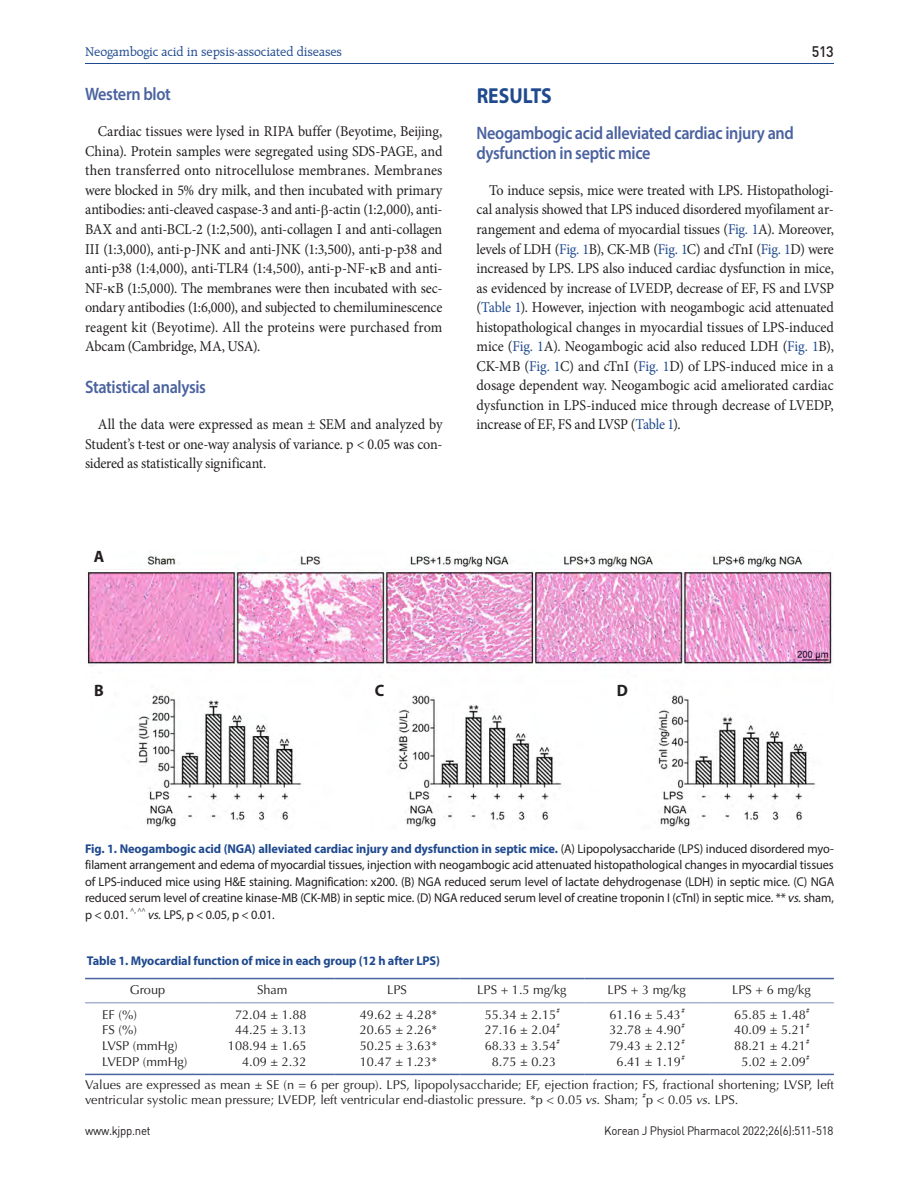
<style>
.page{position:relative;width:919px;height:1191px;background:#fff}
.page>*{position:absolute;margin:0;border:0;box-sizing:border-box;transform-origin:0 0}
.t1{font:700 21.75px "Myriad Pro";color:#204a8e;scale:.9 1}
.t2{font:600 18px/19.5px "Myriad Pro";letter-spacing:-.02em;color:#4a629f;scale:.9 1}
.t3{font:700 16.5px "Myriad Pro";color:#231f20}
.t4{font:15px/19.5px "Minion Pro";letter-spacing:-.005em;color:#231f20;text-align:justify;scale:.94 1}
.t5{font:15px "Dinmed";color:#231f20;scale:.95 1}
.t6{font:13.5px "Raleigh BT";letter-spacing:-.01em;color:#204a8e}
.t7{font:12.75px/16.5px "Myriad Pro";letter-spacing:-.01em;color:#231f20;text-align:justify}
.t8{font:12.75px/15px "Optima LT Std";color:#231f20}
.t9{font:700 12.75px "Myriad Pro";letter-spacing:-.01em;color:#204a8e}
.t10{font:12px "Dinreg";letter-spacing:-.025em;color:#231f20;scale:.95 1}
.t11{font:7.5px "Optima LT Std";color:#231f20}
.t12{font:7.5px "Myriad Pro";color:#231f20}
.s1{color:#204a8e}
.s2{font-weight:700;color:#204a8e}
.s3{font-style:italic}
</style>
<div class="page">
<hr style="left:85px;top:64px;width:748px;height:1px;background:#204a8e">
<hr style="left:85px;top:977px;width:125px;height:2px;background:#4a629f">
<hr style="left:210px;top:977px;width:124px;height:2px;background:#4a629f">
<hr style="left:334px;top:977px;width:125px;height:2px;background:#4a629f">
<hr style="left:459px;top:977px;width:125px;height:2px;background:#4a629f">
<hr style="left:584px;top:977px;width:125px;height:2px;background:#4a629f">
<hr style="left:709px;top:977px;width:124px;height:2px;background:#4a629f">
<hr style="left:85px;top:1073px;width:125px;height:2px;background:#4a629f">
<hr style="left:210px;top:1073px;width:124px;height:2px;background:#4a629f">
<hr style="left:334px;top:1073px;width:125px;height:2px;background:#4a629f">
<hr style="left:459px;top:1073px;width:125px;height:2px;background:#4a629f">
<hr style="left:584px;top:1073px;width:125px;height:2px;background:#4a629f">
<hr style="left:709px;top:1073px;width:124px;height:2px;background:#4a629f">
<hr style="left:85px;top:1002px;width:125px;height:1px;background:#818dbc">
<hr style="left:210px;top:1002px;width:124px;height:1px;background:#818dbc">
<hr style="left:334px;top:1002px;width:125px;height:1px;background:#818dbc">
<hr style="left:459px;top:1002px;width:125px;height:1px;background:#818dbc">
<hr style="left:584px;top:1002px;width:125px;height:1px;background:#818dbc">
<hr style="left:709px;top:1002px;width:124px;height:1px;background:#818dbc">
<img style="left:87px;top:553px;width:745px;height:274px">
<div style="left:85px;top:544px;width:28px;height:23px;background:#fff"></div>
<div style="left:85px;top:678px;width:28px;height:23px;background:#fff"></div>
<div style="left:366px;top:678px;width:27px;height:23px;background:#fff"></div>
<div style="left:608px;top:678px;width:28px;height:23px;background:#fff"></div>
<p class="t6" style="left:85px;top:43px;width:258px">Neogambogic acid in sepsis-associated diseases</p>
<p class="t2" style="left:85px;top:84px;width:97px">Western blot</p>
<p class="t4" style="left:85px;top:122px;width:382px;text-indent:13px">Cardiac tissues were lysed in RIPA buffer (Beyotime, Beijing, China). Protein samples were segregated using SDS-PAGE, and then transferred onto nitrocellulose membranes. Membranes were blocked in 5% dry milk, and then incubated with primary antibodies: anti-cleaved caspase-3 and anti- -actin (1:2,000), anti-BAX and anti-BCL-2 (1:2,500), anti-collagen I and anti-collagen III (1:3,000), anti-p-JNK and anti-JNK (1:3,500), anti-p-p38 and anti-p38 (1:4,000), anti-TLR4 (1:4,500), anti-p-NF- B and anti-NF- B (1:5,000). The membranes were then incubated with sec&shy;ondary antibodies (1:6,000), and subjected to chemiluminescence reagent kit (Beyotime). All the proteins were purchased from Abcam (Cambridge, MA, USA).</p>
<p class="t2" style="left:85px;top:376px;width:136px">Statistical analysis</p>
<p class="t4" style="left:85px;top:414px;width:382px;text-indent:13px">All the data were expressed as mean ± SEM and analyzed by Student’s t-test or one-way analysis of variance. p &lt; 0.05 was con&shy;sidered as statistically significant.</p>
<p class="t3" style="left:94px;top:545px;width:12px">A</p>
<p class="t5" style="left:811px;top:42px;width:25px">513</p>
<h1 class="t1" style="left:476px;top:82px;width:85px">RESULTS</h1>
<p class="t2" style="left:476px;top:123px;width:354px">Neogambogic acid alleviated cardiac injury and dysfunction in septic mice</p>
<p class="t4" style="left:476px;top:180px;width:382px;text-indent:13px">To induce sepsis, mice were treated with LPS. Histopathologi&shy;cal analysis showed that LPS induced disordered myofilament ar&shy;rangement and edema of myocardial tissues (<span class="s1">Fig. 1</span>A). Moreover, levels of LDH (<span class="s1">Fig. 1</span>B), CK-MB (<span class="s1">Fig. 1</span>C) and cTnI (<span class="s1">Fig. 1</span>D) were increased by LPS. LPS also induced cardiac dysfunction in mice, as evidenced by increase of LVEDP, decrease of EF, FS and LVSP (<span class="s1">Table 1</span>). However, injection with neogambogic acid attenuated histopathological changes in myocardial tissues of LPS-induced mice (<span class="s1">Fig. 1</span>A). Neogambogic acid also reduced LDH (<span class="s1">Fig. 1</span>B), CK-MB (<span class="s1">Fig. 1</span>C) and cTnI (<span class="s1">Fig. 1</span>D) of LPS-induced mice in a dosage dependent way. Neogambogic acid ameliorated cardiac dysfunction in LPS-induced mice through decrease of LVEDP, increase of EF, FS and LVSP (<span class="s1">Table 1</span>).</p>
<p class="t3" style="left:94px;top:679px;width:11px">B</p>
<p class="t3" style="left:375px;top:679px;width:11px">C</p>
<p class="t3" style="left:616px;top:679px;width:13px">D</p>
<p class="t7" style="left:85px;top:840px;width:750px"><span class="s2">Fig. 1. Neogambogic acid (NGA) alleviated cardiac injury and dysfunction in septic mice.</span> (A) Lipopolysaccharide (LPS) induced disordered myo&shy;filament arrangement and edema of myocardial tissues, injection with neogambogic acid attenuated histopathological changes in myocardial tissues of LPS-induced mice using H&amp;E staining. Magnification: x200. (B) NGA reduced serum level of lactate dehydrogenase (LDH) in septic mice. (C) NGA reduced serum level of creatine kinase-MB (CK-MB) in septic mice. (D) NGA reduced serum level of creatine troponin I (cTnI) in septic mice. ** <span class="s3">vs.</span>sham, p &lt; 0.01.</p>
<p class="t12" style="left:130px;top:905px;width:17px">^, ^^</p>
<p class="t7" style="left:148px;top:906px;width:129px"><span class="s3">vs.</span>LPS, p &lt; 0.05, p &lt; 0.01.</p>
<p class="t9" style="left:87px;top:952px;width:354px">Table 1. Myocardial function of mice in each group (12 h after LPS)</p>
<p class="t8" style="left:130px;top:982px;width:37px">Group</p>
<p class="t8" style="left:257px;top:982px;width:32px">Sham</p>
<p class="t8" style="left:387px;top:982px;width:21px">LPS</p>
<p class="t8" style="left:477px;top:982px;width:91px">LPS + 1.5 mg/kg</p>
<p class="t8" style="left:607px;top:982px;width:80px">LPS + 3 mg/kg</p>
<p class="t8" style="left:732px;top:982px;width:80px">LPS + 6 mg/kg</p>
<p class="t8" style="left:102px;top:1007px;width:36px">EF (%)</p>
<p class="t8" style="left:235px;top:1007px;width:73px">72.04 ± 1.88</p>
<p class="t8" style="left:360px;top:1007px;width:79px">49.62 ± 4.28*</p>
<p class="t8" style="left:484px;top:1007px;width:73px">55.34 ± 2.15</p>
<p class="t11" style="left:556px;top:1005px;width:6px">#</p>
<p class="t8" style="left:609px;top:1007px;width:73px">61.16 ± 5.43</p>
<p class="t11" style="left:681px;top:1005px;width:6px">#</p>
<p class="t8" style="left:734px;top:1007px;width:73px">65.85 ± 1.48</p>
<p class="t11" style="left:805px;top:1005px;width:6px">#</p>
<p class="t8" style="left:102px;top:1022px;width:36px">FS (%)</p>
<p class="t8" style="left:235px;top:1022px;width:73px">44.25 ± 3.13</p>
<p class="t8" style="left:360px;top:1022px;width:79px">20.65 ± 2.26*</p>
<p class="t8" style="left:484px;top:1022px;width:73px">27.16 ± 2.04</p>
<p class="t11" style="left:556px;top:1021px;width:6px">#</p>
<p class="t8" style="left:609px;top:1022px;width:73px">32.78 ± 4.90</p>
<p class="t11" style="left:681px;top:1021px;width:6px">#</p>
<p class="t8" style="left:734px;top:1022px;width:73px">40.09 ± 5.21</p>
<p class="t11" style="left:805px;top:1021px;width:6px">#</p>
<p class="t8" style="left:102px;top:1038px;width:77px">LVSP (mmHg)</p>
<p class="t8" style="left:228px;top:1038px;width:80px">108.94 ± 1.65</p>
<p class="t8" style="left:360px;top:1038px;width:79px">50.25 ± 3.63*</p>
<p class="t8" style="left:484px;top:1038px;width:73px">68.33 ± 3.54</p>
<p class="t11" style="left:556px;top:1037px;width:6px">#</p>
<p class="t8" style="left:609px;top:1038px;width:73px">79.43 ± 2.12</p>
<p class="t11" style="left:681px;top:1037px;width:6px">#</p>
<p class="t8" style="left:734px;top:1038px;width:73px">88.21 ± 4.21</p>
<p class="t11" style="left:805px;top:1037px;width:6px">#</p>
<p class="t8" style="left:102px;top:1054px;width:87px">LVEDP (mmHg)</p>
<p class="t8" style="left:242px;top:1054px;width:66px">4.09 ± 2.32</p>
<p class="t8" style="left:360px;top:1054px;width:79px">10.47 ± 1.23*</p>
<p class="t8" style="left:491px;top:1054px;width:66px">8.75 ± 0.23</p>
<p class="t8" style="left:616px;top:1054px;width:66px">6.41 ± 1.19</p>
<p class="t11" style="left:681px;top:1053px;width:6px">#</p>
<p class="t8" style="left:741px;top:1054px;width:66px">5.02 ± 2.09</p>
<p class="t11" style="left:805px;top:1053px;width:6px">#</p>
<p class="t8" style="left:85px;top:1077px;width:750px">Values are expressed as mean ± SE (n = 6 per group). LPS, lipopolysaccharide; EF, ejection fraction; FS, fractional shortening; LVSP, left ventricular systolic mean pressure; LVEDP, left ventricular end-diastolic pressure. *p &lt; 0.05 <span class="s3">vs.</span> Sham;</p>
<p class="t11" style="left:642px;top:1090px;width:6px">#</p>
<p class="t8" style="left:646px;top:1092px;width:94px">p &lt; 0.05 <span class="s3">vs.</span> LPS.</p>
<p class="t10" style="left:85px;top:1123px;width:70px">www.kjpp.net</p>
<p class="t10" style="left:604px;top:1123px;width:243px">Korean J Physiol Pharmacol 2022;26(6):511-518</p>
</div>
